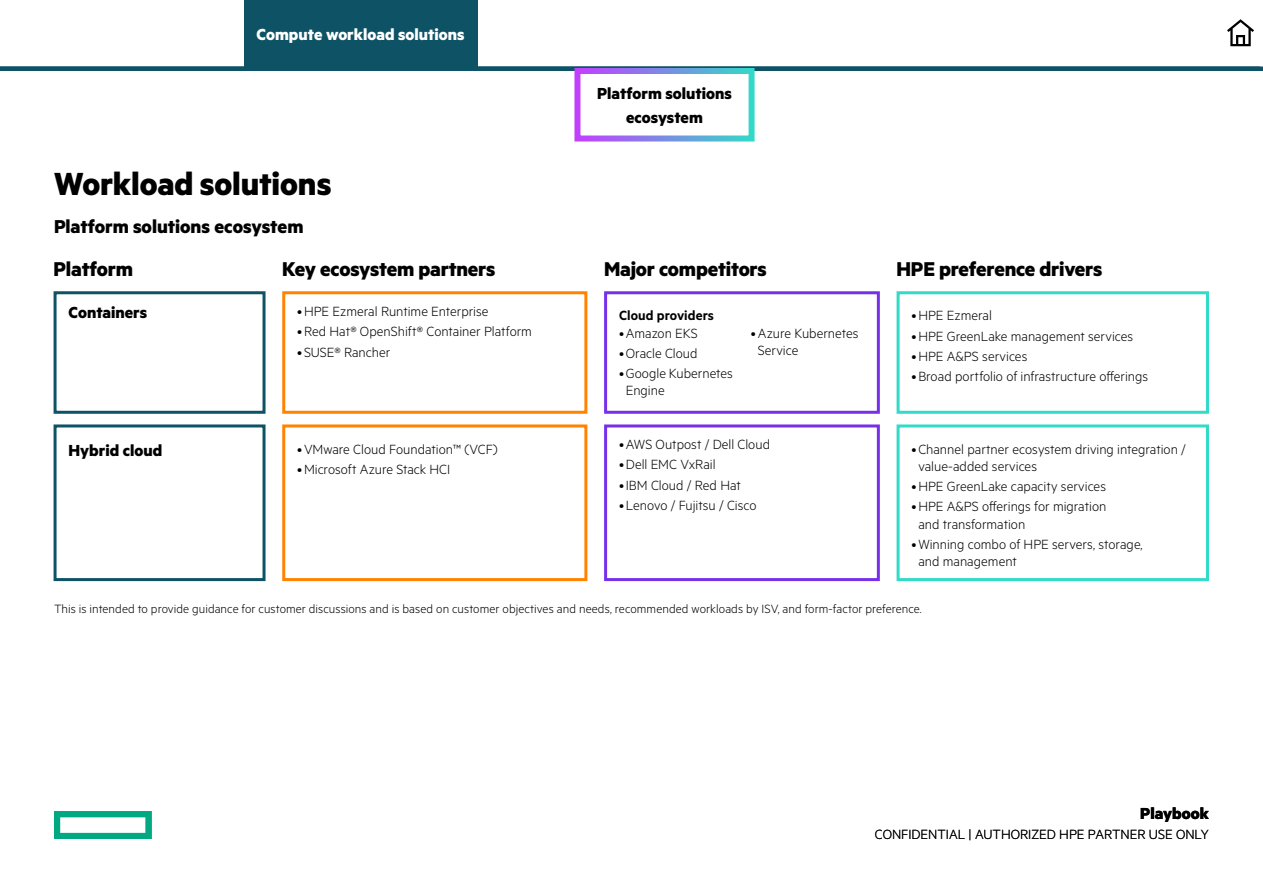
<style>
.page{position:relative;width:1263px;height:893px;background:#fff}
.page>*{position:absolute;margin:0;border:0;box-sizing:border-box;transform-origin:0 0}
.Body_subheadline_MetricHPE_Bold_24_28_pt{font:700 36px "Metric HPE";letter-spacing:-.005em;color:#000}
.t1{font:700 22.5px "Metric HPE";letter-spacing:-.01em;color:#000}
.Body_subheadline_MetricHPE_Bold_14_15_pt{font:700 21px "Metric HPE";color:#000}
.Paragraph_Style_1{font:700 18px/24px "Metric HPE";color:#000;text-align:center}
.t2{font:700 18px "Metric HPE";color:#fff}
.t3{font:300 15px/17.2px "Metric HPE";color:#000}
.Table_text_10pt{font:600 15px "Metric HPE";letter-spacing:.005em;color:#000}
.Body_text_MetricHPE_Light_12_16pt{font:300 13.5px "Metric HPE";letter-spacing:.005em;color:#000}
</style>
<div class="page">
<div style="left:244px;top:0;width:233px;height:68px;background:#0d5265"></div>
<svg style="left:1227px;top:19px;width:27px;height:27px"></svg>
<div style="left:0;top:66px;width:1260px;height:5px;background:#0d5265"></div>
<svg style="left:54px;top:811px;width:98px;height:28px"></svg>
<div style="left:54px;top:291px;width:212px;height:123px;border:3px solid #0d5265"></div>
<div style="left:282px;top:291px;width:305px;height:123px;border:3px solid #ff8300"></div>
<div style="left:604px;top:291px;width:276px;height:123px;border:3px solid #7630ea"></div>
<div style="left:896px;top:291px;width:313px;height:123px;border:3px solid #32dac8"></div>
<div style="left:54px;top:424px;width:212px;height:157px;border:3px solid #0d5265"></div>
<div style="left:282px;top:424px;width:305px;height:157px;border:3px solid #ff8300"></div>
<div style="left:604px;top:424px;width:276px;height:157px;border:3px solid #7630ea"></div>
<div style="left:896px;top:424px;width:313px;height:157px;border:3px solid #32dac8"></div>
<p class="t2" style="left:257px;top:23px;width:210px">Compute workload solutions</p>
<p class="Body_subheadline_MetricHPE_Bold_24_28_pt" style="left:54px;top:162px;width:279px">Workload solutions</p>
<p class="Body_subheadline_MetricHPE_Bold_14_15_pt" style="left:54px;top:213px;width:251px">Platform solutions ecosystem</p>
<p class="t1" style="left:54px;top:255px;width:81px">Platform</p>
<p class="Paragraph_Style_1" style="left:69px;top:300px;width:80px">Containers</p>
<p class="t1" style="left:282px;top:255px;width:215px">Key ecosystem partners</p>
<p class="t3" style="left:297px;top:302px;width:193px">•HPE Ezmeral Runtime Enterprise</p>
<p class="t3" style="left:297px;top:322px;width:236px">•Red Hat® OpenShift® Container Platform</p>
<p class="t3" style="left:297px;top:343px;width:95px">• SUSE® Rancher</p>
<p class="Paragraph_Style_1" style="left:597px;top:80px;width:136px">Platform solutions ecosystem</p>
<p class="t1" style="left:604px;top:255px;width:164px">Major competitors</p>
<p class="Table_text_10pt" style="left:619px;top:307px;width:96px">Cloud providers</p>
<p class="t3" style="left:619px;top:324px;width:80px">•Amazon EKS</p>
<p class="t3" style="left:619px;top:344px;width:80px">•Oracle Cloud</p>
<p class="t3" style="left:626px;top:364px;width:109px;text-indent:-7px">•Google Kubernetes<br>Engine</p>
<p class="t3" style="left:758px;top:324px;width:102px;text-indent:-7px">•Azure Kubernetes<br>Service</p>
<p class="t1" style="left:896px;top:255px;width:207px">HPE preference drivers</p>
<p class="t3" style="left:911px;top:306px;width:82px">•HPE Ezmeral</p>
<p class="t3" style="left:911px;top:327px;width:223px">•HPE GreenLake management services</p>
<p class="t3" style="left:911px;top:347px;width:117px">•HPE A&amp;PS services</p>
<p class="t3" style="left:911px;top:367px;width:238px">•Broad portfolio of infrastructure offerings</p>
<p class="t3" style="left:619px;top:435px;width:152px">•AWS Outpost / Dell Cloud</p>
<p class="t3" style="left:619px;top:455px;width:98px">•Dell EMC VxRail</p>
<p class="t3" style="left:619px;top:476px;width:123px">•IBM Cloud / Red Hat</p>
<p class="t3" style="left:619px;top:496px;width:139px">•Lenovo / Fujitsu / Cisco</p>
<p class="t3" style="left:918px;top:440px;width:269px;text-indent:-7px">•Channel partner ecosystem driving integration / value-added services</p>
<p class="t3" style="left:911px;top:477px;width:196px">•HPE GreenLake capacity services</p>
<p class="t3" style="left:918px;top:497px;width:190px;text-indent:-7px">•HPE A&amp;PS offerings for migration and transformation</p>
<p class="t3" style="left:918px;top:535px;width:226px;text-indent:-7px">•Winning combo of HPE servers, storage, and management</p>
<p class="Body_text_MetricHPE_Light_12_16pt" style="left:54px;top:601px;width:869px">This is intended to provide guidance for customer discussions and is based on customer objectives and needs, recommended workloads by ISV, and form-factor preference.</p>
<p class="Paragraph_Style_1" style="left:69px;top:438px;width:95px">Hybrid cloud</p>
<p class="t3" style="left:297px;top:440px;width:202px">•VMware Cloud Foundation™ (VCF)</p>
<p class="t3" style="left:297px;top:460px;width:155px">•Microsoft Azure Stack HCI</p>
<p class="Paragraph_Style_1" style="left:1140px;top:801px;width:70px">Playbook</p>
<p class="t3" style="left:875px;top:825px;width:336px">CONFIDENTIAL | AUTHORIZED HPE PARTNER USE ONLY</p>
</div>
